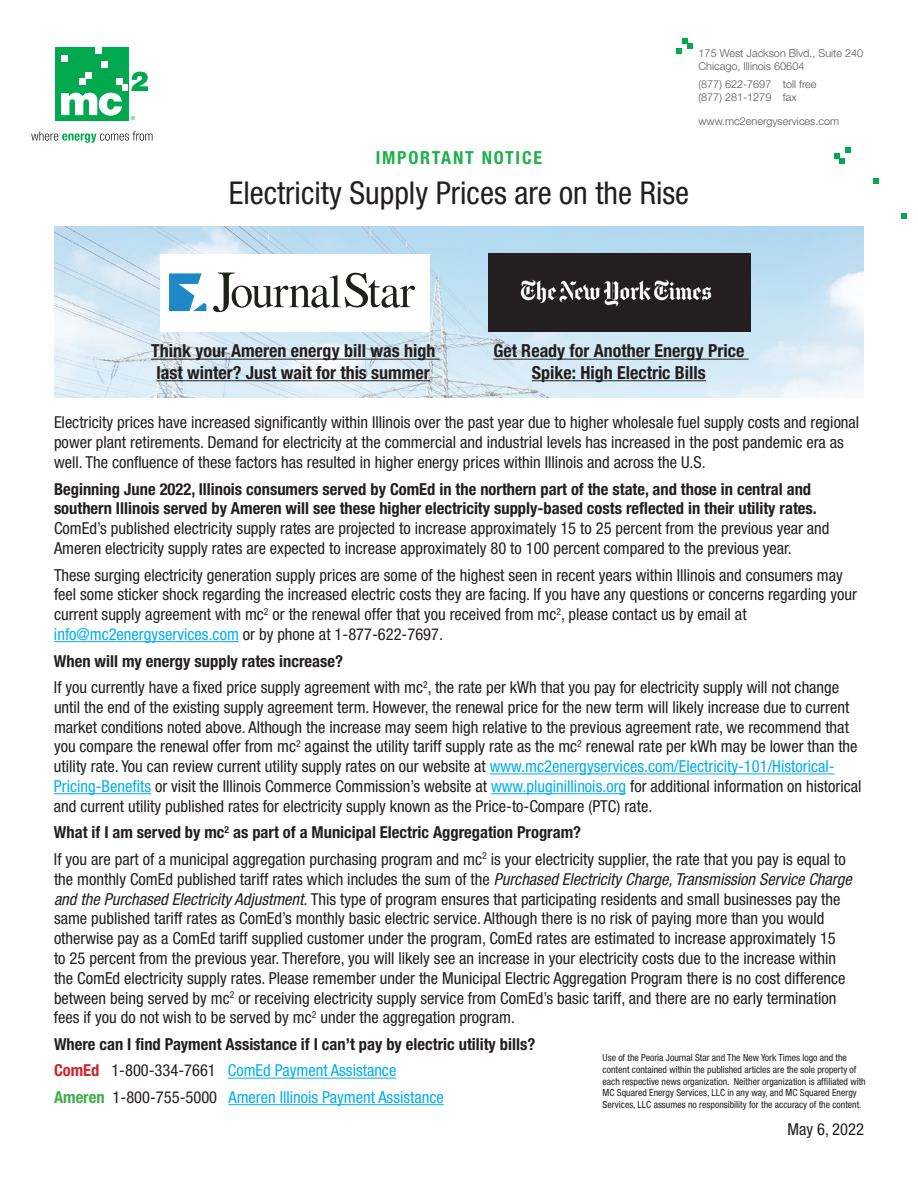
<style>
.page{position:relative;width:918px;height:1188px;background:#fff}
.page>*{position:absolute;margin:0;border:0;box-sizing:border-box;transform-origin:0 0}
.t1{font:condensed 31.5px "Helvetica Neue LT Std";color:#231f20}
.t2{font:700 condensed 18px/21.6px "Helvetica Neue LT Std";color:#231f20;text-align:center}
.t3{font:700 condensed 18px "Helvetica Neue LT Std";letter-spacing:.1em;color:#1faf4b}
.t4{font:condensed 16.5px/19.8px "Helvetica Neue LT Std";color:#231f20}
.t5{font:700 condensed 16.5px/26.5px "Helvetica Neue LT Std";color:#231f20}
.t6{font:300 10.95px/13px "Helvetica Neue";color:#54565a}
.t7{font:condensed 9.75px/11.7px "Helvetica Neue LT Std";color:#231f20}
.t8{font:5.4px "Helvetica Neue";color:#00a84e}
.s1{color:#00aeef}
.s2{font-weight:700}
.s3{font-style:italic}
.s4{color:#d1232a}
.s5{font-weight:400}
.s6{font-weight:400;color:#00aeef}
.s7{color:#40ae49}
</style>
<div class="page">
<svg style="left:131px;top:72px;width:17px;height:19px"></svg>
<div style="left:55px;top:47px;width:73px;height:74px;background:#00a84e"></div>
<svg style="left:61px;top:93px;width:61px;height:23px"></svg>
<div style="left:61px;top:55px;width:6px;height:7px;background:#fff"></div>
<svg style="left:79px;top:79px;width:6px;height:6px"></svg>
<div style="left:85px;top:72px;width:6px;height:7px;background:#fff"></div>
<svg style="left:96px;top:47px;width:6px;height:6px"></svg>
<svg style="left:102px;top:62px;width:6px;height:6px"></svg>
<div style="left:122px;top:84px;width:6px;height:7px;background:#fff"></div>
<div style="left:116px;top:78px;width:6px;height:7px;background:#fff"></div>
<svg style="left:31px;top:131px;width:122px;height:12px"></svg>
<svg style="left:677px;top:38px;width:16px;height:16px"></svg>
<svg style="left:834px;top:148px;width:17px;height:16px"></svg>
<svg style="left:873px;top:178px;width:5px;height:5px"></svg>
<svg style="left:901px;top:213px;width:5px;height:6px"></svg>
<img style="left:54px;top:227px;width:810px;height:170px">
<hr style="left:54px;top:641px;width:185px;height:1px;background:#00aeef">
<hr style="left:490px;top:774px;width:345px;height:1px;background:#00aeef">
<hr style="left:54px;top:793px;width:97px;height:1px;background:#00aeef">
<hr style="left:491px;top:793px;width:135px;height:1px;background:#00aeef">
<hr style="left:228px;top:1078px;width:168px;height:1px;background:#00aeef">
<hr style="left:228px;top:1104px;width:216px;height:1px;background:#00aeef">
<img style="left:488px;top:254px;width:262px;height:78px">
<div style="left:160px;top:254px;width:270px;height:78px;background:#fff"></div>
<img style="left:169px;top:272px;width:245px;height:41px">
<hr style="left:151px;top:359px;width:289px;height:1px;background:#231f20">
<hr style="left:157px;top:380px;width:273px;height:1px;background:#231f20">
<hr style="left:493px;top:359px;width:256px;height:1px;background:#231f20">
<hr style="left:532px;top:380px;width:174px;height:1px;background:#231f20">
<p class="t6" style="left:699px;top:46px;width:166px">175 West Jackson Blvd., Suite 240<br>Chicago, Illinois 60604</p>
<p class="t6" style="left:699px;top:78px;width:120px">(877) 622-7697 toll free (877) 281-1279 fax</p>
<p class="t8" style="left:131px;top:114px;width:6px">®</p>
<p class="t6" style="left:699px;top:114px;width:142px">www.mc2energyservices.com</p>
<p class="t3" style="left:376px;top:147px;width:168px">IMPORTANT NOTICE</p>
<h1 class="t1" style="left:229px;top:175px;width:462px">Electricity Supply Prices are on the Rise</h1>
<p class="t2" style="left:151px;top:340px;width:286px">Think your Ameren energy bill was high last winter? Just wait for this summer</p>
<p class="t2" style="left:493px;top:340px;width:253px">Get Ready for Another Energy Price<br>Spike: High Electric Bills</p>
<p class="t4" style="left:54px;top:413px;width:807px">Electricity prices have increased significantly within Illinois over the past year due to higher wholesale fuel supply costs and regional power plant retirements. Demand for electricity at the commercial and industrial levels has increased in the post pandemic era as well. The confluence of these factors has resulted in higher energy prices within Illinois and across the U.S.</p>
<p class="t5" style="left:54px;top:479px;width:764px;line-height:19.8px">Beginning June 2022, Illinois consumers served by ComEd in the northern part of the state, and those in central and southern Illinois served by Ameren will see these higher electricity supply-based costs reflected in their utility rates.</p>
<p class="t4" style="left:54px;top:518px;width:777px">ComEd’s published electricity supply rates are projected to increase approximately 15 to 25 percent from the previous year and<br>Ameren electricity supply rates are expected to increase approximately 80 to 100 percent compared to the previous year.</p>
<p class="t4" style="left:54px;top:565px;width:804px">These surging electricity generation supply prices are some of the highest seen in recent years within Illinois and consumers may feel some sticker shock regarding the increased electric costs they are facing. If you have any questions or concerns regarding your current supply agreement with mc<sup>2</sup> or the renewal offer that you received from mc<sup>2</sup>, please contact us by email at <span class="s1">info@mc2energyservices.com</span> or by phone at 1-877-622-7697.</p>
<p class="t4" style="left:54px;top:647px;width:787px;line-height:26.5px"><span class="s2">When will my energy supply rates increase?<br></span>If you currently have a fixed price supply agreement with mc<sup>2</sup>, the rate per kWh that you pay for electricity supply will not change</p>
<p class="t4" style="left:54px;top:697px;width:809px">until the end of the existing supply agreement term. However, the renewal price for the new term will likely increase due to current market conditions noted above. Although the increase may seem high relative to the previous agreement rate, we recommend that you compare the renewal offer from mc<sup>2</sup> against the utility tariff supply rate as the mc<sup>2</sup> renewal rate per kWh may be lower than the utility rate. You can review current utility supply rates on our website at <span class="s1">www.mc2energyservices.com/Electricity-101/Historical-Pricing-Benefits</span> or visit the Illinois Commerce Commission’s website at <span class="s1">www.pluginillinois.org</span> for additional information on historical and current utility published rates for electricity supply known as the Price-to-Compare (PTC) rate.</p>
<p class="t4" style="left:54px;top:819px;width:793px;line-height:26.5px"><span class="s2">What if I am served by mc</span><sup>2</sup> <span class="s2">as part of a Municipal Electric Aggregation Program?<br></span>If you are part of a municipal aggregation purchasing program and mc<sup>2</sup> is your electricity supplier, the rate that you pay is equal to</p>
<p class="t4" style="left:54px;top:869px;width:799px">the monthly ComEd published tariff rates which includes the sum of the <span class="s3">Purchased Electricity Charge, Transmission Service Charge and the Purchased Electricity Adjustment.</span> This type of program ensures that participating residents and small businesses pay the same published tariff rates as ComEd’s monthly basic electric service. Although there is no risk of paying more than you would otherwise pay as a ComEd tariff supplied customer under the program, ComEd rates are estimated to increase approximately 15<br>to 25 percent from the previous year. Therefore, you will likely see an increase in your electricity costs due to the increase within the ComEd electricity supply rates. Please remember under the Municipal Electric Aggregation Program there is no cost difference between being served by mc<sup>2</sup> or receiving electricity supply service from ComEd’s basic tariff, and there are no early termination fees if you do not wish to be served by mc<sup>2</sup> under the aggregation program.</p>
<p class="t5" style="left:54px;top:1031px;width:483px">Where can I find Payment Assistance if I can’t pay by electric utility bills?<br><span class="s4">ComEd</span> <span class="s5">1-800-334-7661</span> <span class="s6">ComEd Payment Assistance<br></span><span class="s7">Ameren</span> <span class="s5">1-800-755-5000</span> <span class="s6">Ameren Illinois Payment Assistance</span></p>
<p class="t7" style="left:603px;top:1052px;width:265px">Use of the Peoria Journal Star and The New York Times logo and the content contained within the published articles are the sole property of each respective news organization. Neither organization is affiliated with MC Squared Energy Services, LLC in any way, and MC Squared Energy Services, LLC assumes no responsibility for the accuracy of the content.</p>
<p class="t4" style="left:787px;top:1119px;width:78px">May 6, 2022</p>
</div>
